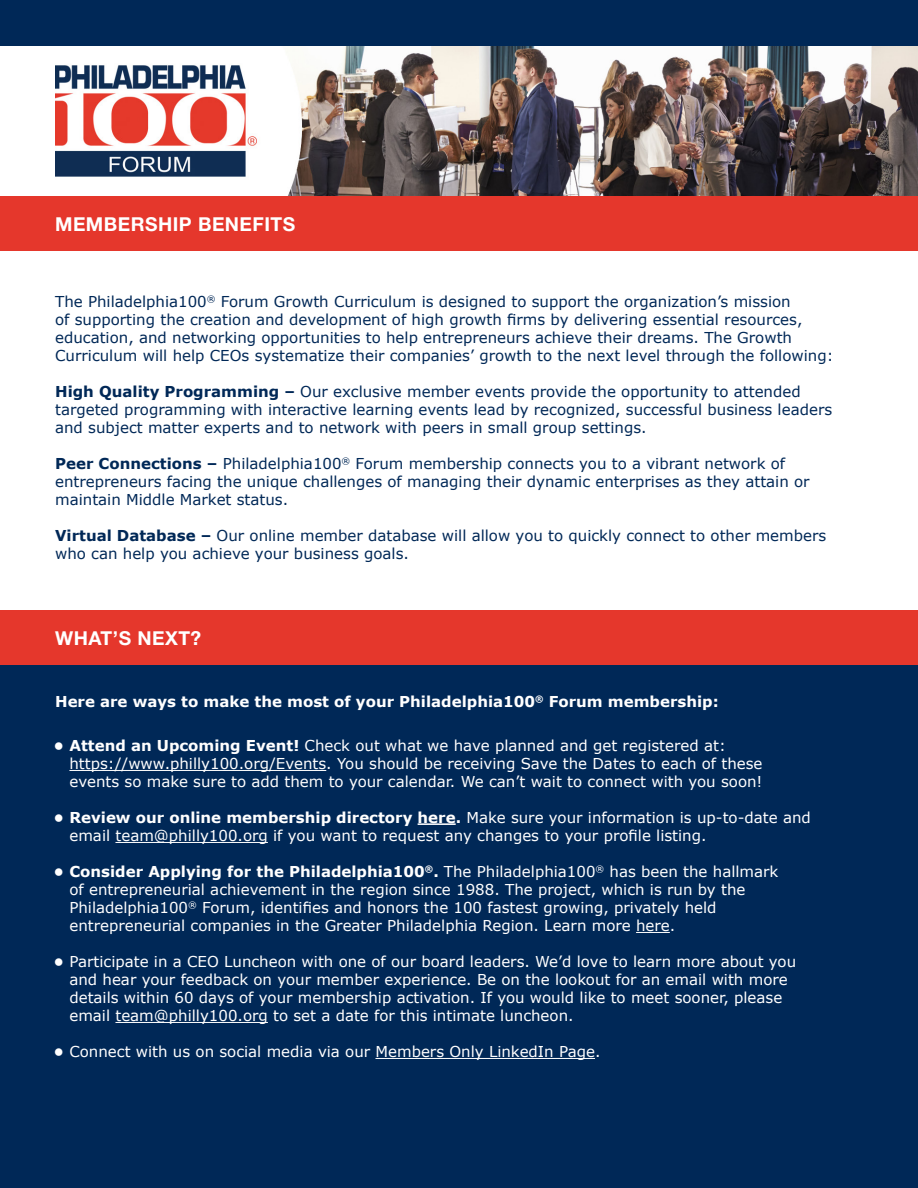
<style>
.page{position:relative;width:918px;height:1188px;background:#fff}
.page>*{position:absolute;margin:0;border:0;box-sizing:border-box;transform-origin:0 0}
.t1{font:700 19.2px "Helvetica Neue LT Std";letter-spacing:.025em;color:#fff}
.t2{font:15px/18px "Verdana";color:#fff}
.t3{font:15px/18px "Verdana";color:#002857}
.t4{font:700 15px "Verdana";color:#fff}
.s1{font-weight:700}
</style>
<div class="page">
<img style="left:55px;top:45px;width:863px;height:151px">
<div style="left:0;top:0;width:918px;height:45px;background:#002857"></div>
<div style="left:0;top:618px;width:918px;height:570px;background:#002857"></div>
<hr style="left:69px;top:770px;width:257px;height:1px;background:#fff">
<hr style="left:418px;top:823px;width:38px;height:2px;background:#fff">
<hr style="left:115px;top:842px;width:153px;height:1px;background:#fff">
<hr style="left:636px;top:932px;width:34px;height:1px;background:#fff">
<hr style="left:115px;top:1022px;width:153px;height:1px;background:#fff">
<hr style="left:376px;top:1058px;width:219px;height:1px;background:#fff">
<div style="left:0;top:610px;width:918px;height:55px;background:#e5372c"></div>
<div style="left:0;top:196px;width:918px;height:55px;background:#e5372c"></div>
<p class="t1" style="left:55px;top:212px;width:242px">MEMBERSHIP BENEFITS</p>
<p class="t3" style="left:55px;top:293px;width:780px">The Philadelphia100<sup>®</sup> Forum Growth Curriculum is designed to support the organization’s mission<br>of supporting the creation and development of high growth firms by delivering essential resources, education, and networking opportunities to help entrepreneurs achieve their dreams. The Growth Curriculum will help CEOs systematize their companies’ growth to the next level through the following:</p>
<p class="t3" style="left:55px;top:383px;width:779px"><span class="s1">High Quality Programming –</span> Our exclusive member events provide the opportunity to attended targeted programming with interactive learning events lead by recognized, successful business leaders and subject matter experts and to network with peers in small group settings.</p>
<p class="t3" style="left:55px;top:455px;width:756px"><span class="s1">Peer Connections –</span> Philadelphia100<sup>®</sup> Forum membership connects you to a vibrant network of entrepreneurs facing the unique challenges of managing their dynamic enterprises as they attain or maintain Middle Market status.</p>
<p class="t3" style="left:55px;top:527px;width:773px"><span class="s1">Virtual Database –</span> Our online member database will allow you to quickly connect to other members who can help you achieve your business goals.</p>
<p class="t1" style="left:55px;top:626px;width:148px">WHAT’S NEXT?</p>
<p class="t4" style="left:55px;top:691px;width:665px">Here are ways to make the most of your Philadelphia100<sup>®</sup> Forum membership:</p>
<p class="t2" style="left:69px;top:737px;width:695px;text-indent:-16px"><span class="s1">• Attend an Upcoming Event!</span> Check out what we have planned and get registered at: https://www.philly100.org/Events. You should be receiving Save the Dates to each of these events so make sure to add them to your calendar. We can’t wait to connect with you soon!</p>
<p class="t2" style="left:69px;top:809px;width:743px;text-indent:-16px"><span class="s1">• Review our online membership directory here.</span> Make sure your information is up-to-date and email team@philly100.org if you want to request any changes to your profile listing.</p>
<p class="t2" style="left:69px;top:863px;width:711px;text-indent:-16px"><span class="s1">• Consider Applying for the Philadelphia100</span><sup>®</sup><span class="s1">.</span> The Philadelphia100<sup>®</sup> has been the hallmark of entrepreneurial achievement in the region since 1988. The project, which is run by the Philadelphia100<sup>®</sup> Forum, identifies and honors the 100 fastest growing, privately held entrepreneurial companies in the Greater Philadelphia Region. Learn more here.</p>
<p class="t2" style="left:69px;top:953px;width:728px;text-indent:-16px"><span class="s1">•</span> Participate in a CEO Luncheon with one of our board leaders. We’d love to learn more about you and hear your feedback on your member experience. Be on the lookout for an email with more details within 60 days of your membership activation. If you would like to meet sooner, please email team@philly100.org to set a date for this intimate luncheon.</p>
<p class="t2" style="left:54px;top:1043px;width:548px"><span class="s1">•</span> Connect with us on social media via our Members Only LinkedIn Page.</p>
</div>
